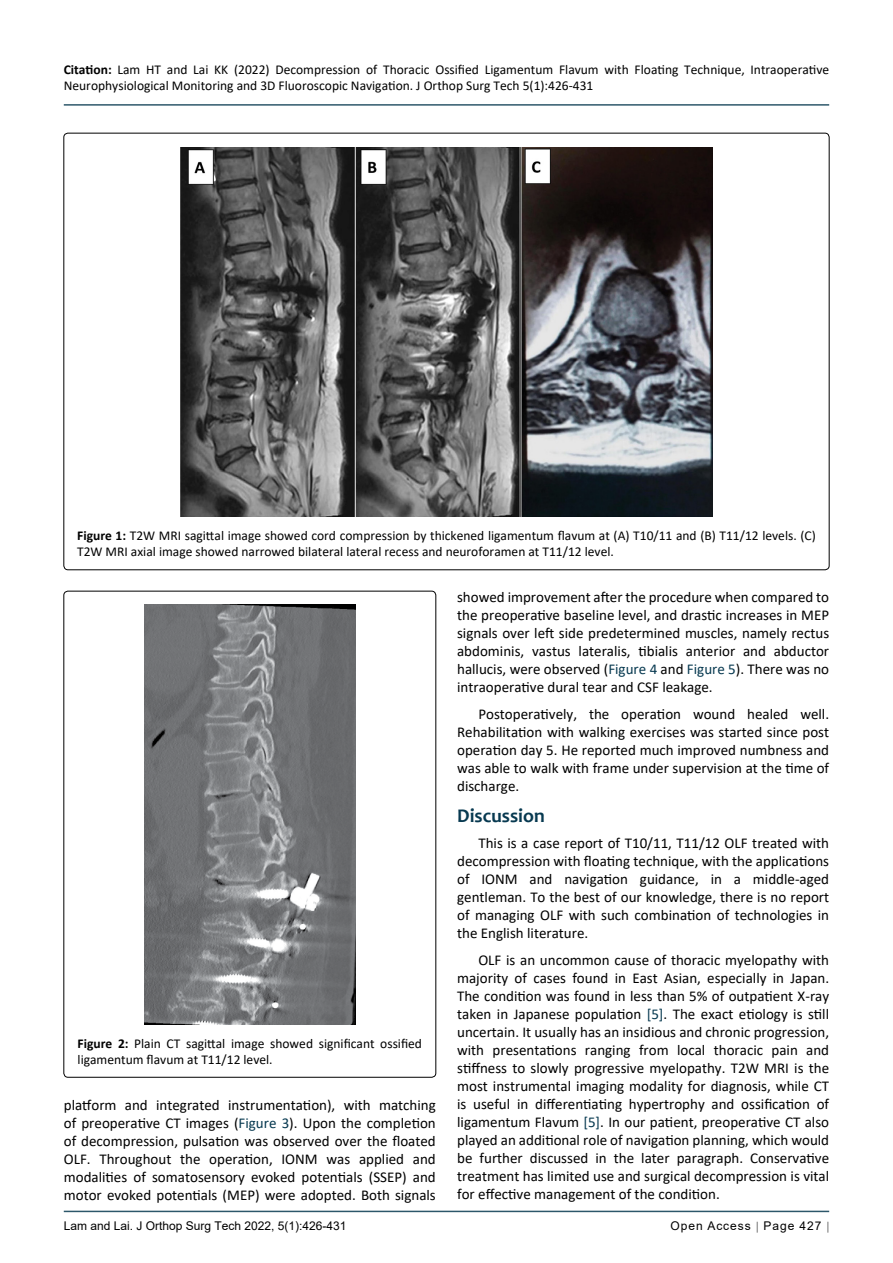
<style>
.page{position:relative;width:893px;height:1263px;background:#fff}
.page>*{position:absolute;margin:0;border:0;box-sizing:border-box;transform-origin:0 0}
.t1{font:700 19.5px "Candara";color:#073950}
.t2{font:15px/18px "Calibri";color:#000;text-align:justify}
.t3{font:13.5px/16.2px "Calibri";color:#000}
.t4{font:12px "Arial";color:#000}
.t5{font:12px "Arial";letter-spacing:.08em;color:#000}
.s1{font-weight:700}
.s2{color:#073950}
</style>
<div class="page">
<hr style="left:64px;top:1211px;width:765px;height:1px;background:#073950">
<hr style="left:64px;top:104px;width:765px;height:2px;background:#073950">
<img style="left:181px;top:147px;width:531px;height:370px">
<img style="left:144px;top:605px;width:211px;height:420px">
<p class="t3" style="left:64px;top:61px;width:767px"><span class="s1">Citation:</span> Lam HT and Lai KK (2022) Decompression of Thoracic Ossified Ligamentum Flavum with Floating Technique, Intraoperative<br>Neurophysiological Monitoring and 3D Fluoroscopic Navigation. J Orthop Surg Tech 5(1):426-431</p>
<p class="t3" style="left:77px;top:527px;width:740px"><span class="s1">Figure 1:</span> T2W MRI sagittal image showed cord compression by thickened ligamentum flavum at (A) T10/11 and (B) T11/12 levels. (C)<br>T2W MRI axial image showed narrowed bilateral lateral recess and neuroforamen at T11/12 level.</p>
<p class="t3" style="left:78px;top:1035px;width:346px"><span class="s1">Figure 2:</span> Plain CT sagittal image showed significant ossified ligamentum flavum at T11/12 level.</p>
<p class="t2" style="left:64px;top:1095px;width:374px">platform and integrated instrumentation), with matching of preoperative CT images (<span class="s2">Figure 3</span>). Upon the completion of decompression, pulsation was observed over the floated OLF. Throughout the operation, IONM was applied and modalities of somatosensory evoked potentials (SSEP) and motor evoked potentials (MEP) were adopted. Both signals</p>
<p class="t2" style="left:457px;top:588px;width:374px">showed improvement after the procedure when compared to the preoperative baseline level, and drastic increases in MEP signals over left side predetermined muscles, namely rectus abdominis, vastus lateralis, tibialis anterior and abductor hallucis, were observed (<span class="s2">Figure 4</span> and <span class="s2">Figure 5</span>). There was no intraoperative dural tear and CSF leakage.</p>
<p class="t2" style="left:457px;top:704px;width:374px;text-indent:21px">Postoperatively, the operation wound healed well.<br>Rehabilitation with walking exercises was started since post operation day 5. He reported much improved numbness and was able to walk with frame under supervision at the time of discharge.</p>
<h1 class="t1" style="left:457px;top:803px;width:89px">Discussion</h1>
<p class="t2" style="left:457px;top:834px;width:374px;text-indent:21px">This is a case report of T10/11, T11/12 OLF treated with decompression with floating technique, with the applications of IONM and navigation guidance, in a middle-aged gentleman. To the best of our knowledge, there is no report of managing OLF with such combination of technologies in the English literature.</p>
<p class="t2" style="left:457px;top:950px;width:374px;text-indent:21px">OLF is an uncommon cause of thoracic myelopathy with majority of cases found in East Asian, especially in Japan.<br>The condition was found in less than 5% of outpatient X-ray taken in Japanese population <span class="s2">[5]</span>. The exact etiology is still uncertain. It usually has an insidious and chronic progression, with presentations ranging from local thoracic pain and stiffness to slowly progressive myelopathy. T2W MRI is the most instrumental imaging modality for diagnosis, while CT is useful in differentiating hypertrophy and ossification of ligamentum Flavum <span class="s2">[5]</span>. In our patient, preoperative CT also played an additional role of navigation planning, which would be further discussed in the later paragraph. Conservative treatment has limited use and surgical decompression is vital for effective management of the condition.</p>
<p class="t4" style="left:64px;top:1217px;width:284px">Lam and Lai. J Orthop Surg Tech 2022, 5(1):426-431</p>
<p class="t5" style="left:670px;top:1217px;width:152px">Open Access Page 427</p>
</div>
